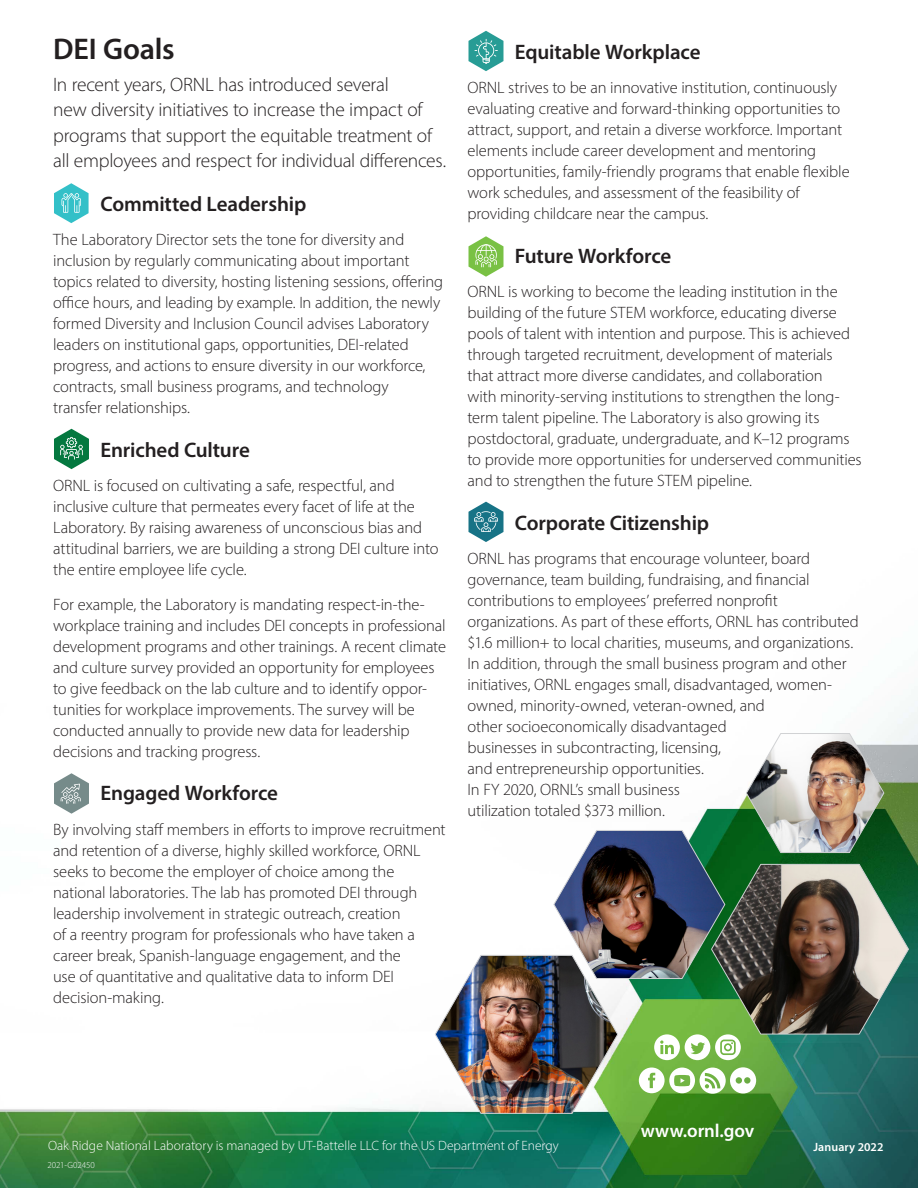
<style>
.page{position:relative;width:918px;height:1188px;background:#fff}
.page>*{position:absolute;margin:0;border:0;box-sizing:border-box;transform-origin:0 0}
.body_text{font:600 30px "Myriad Pro";letter-spacing:-.005em;color:#231f20}
.Subhead{font:600 21px "Myriad Pro";letter-spacing:-.005em;color:#231f20}
.body_text-2{font:300 19.5px/25.5px "Myriad Pro";letter-spacing:-.015em;color:#231f20}
.subtitle{font:600 18.75px "Myriad Pro";letter-spacing:-.005em;color:#fff}
.body_text-3{font:300 16.5px/21px "Myriad Pro";letter-spacing:-.01em;color:#231f20}
.body_text-4{font:300 13.5px "Myriad Pro";color:#fff}
.body_text-5{font:600 12px "Myriad Pro";letter-spacing:.01em;color:#fff}
.body_text-6{font:300 9px "Myriad Pro";letter-spacing:-.015em;color:#fff}
</style>
<div class="page">
<img style="left:0;top:30px;width:918px;height:1158px">
<svg style="left:54px;top:183px;width:35px;height:40px"></svg>
<svg style="left:469px;top:236px;width:34px;height:41px"></svg>
<svg style="left:469px;top:502px;width:34px;height:40px"></svg>
<svg style="left:54px;top:773px;width:35px;height:41px"></svg>
<svg style="left:54px;top:429px;width:35px;height:40px"></svg>
<svg style="left:469px;top:31px;width:34px;height:40px"></svg>
<img style="left:434px;top:732px;width:475px;height:382px">
<p class="body_text" style="left:53px;top:29px;width:123px">DEI Goals</p>
<p class="body_text-2" style="left:53px;top:71px;width:395px">In recent years, ORNL has introduced several<br>new diversity initiatives to increase the impact of programs that support the equitable treatment of all employees and respect for individual differences.</p>
<p class="Subhead" style="left:100px;top:190px;width:207px">Committed Leadership</p>
<p class="body_text-3" style="left:53px;top:229px;width:392px">The Laboratory Director sets the tone for diversity and inclusion by regularly communicating about important topics related to diversity, hosting listening sessions, offering office hours, and leading by example. In addition, the newly formed Diversity and Inclusion Council advises Laboratory leaders on institutional gaps, opportunities, DEI-related progress, and actions to ensure diversity in our workforce, contracts, small business programs, and technology<br>transfer relationships.</p>
<p class="Subhead" style="left:100px;top:436px;width:151px">Enriched Culture</p>
<p class="body_text-3" style="left:53px;top:475px;width:387px">ORNL is focused on cultivating a safe, respectful, and inclusive culture that permeates every facet of life at the Laboratory. By raising awareness of unconscious bias and attitudinal barriers, we are building a strong DEI culture into the entire employee life cycle.</p>
<p class="body_text-3" style="left:53px;top:594px;width:394px">For example, the Laboratory is mandating respect-in-the&shy;workplace training and includes DEI concepts in professional development programs and other trainings. A recent climate and culture survey provided an opportunity for employees to give feedback on the lab culture and to identify oppor&shy;tunities for workplace improvements. The survey will be conducted annually to provide new data for leadership decisions and tracking progress.</p>
<p class="Subhead" style="left:100px;top:780px;width:179px">Engaged Workforce</p>
<p class="body_text-3" style="left:53px;top:819px;width:394px">By involving staff members in efforts to improve recruitment and retention of a diverse, highly skilled workforce, ORNL seeks to become the employer of choice among the national laboratories. The lab has promoted DEI through leadership involvement in strategic outreach, creation<br>of a reentry program for professionals who have taken a career break, Spanish-language engagement, and the<br>use of quantitative and qualitative data to inform DEI decision-making.</p>
<p class="Subhead" style="left:515px;top:38px;width:187px">Equitable Workplace</p>
<p class="body_text-3" style="left:468px;top:77px;width:384px">ORNL strives to be an innovative institution, continuously evaluating creative and forward-thinking opportunities to attract, support, and retain a diverse workforce. Important elements include career development and mentoring opportunities, family-friendly programs that enable flexible work schedules, and assessment of the feasibility of providing childcare near the campus.</p>
<p class="Subhead" style="left:515px;top:242px;width:158px">Future Workforce</p>
<p class="body_text-3" style="left:468px;top:281px;width:396px">ORNL is working to become the leading institution in the building of the future STEM workforce, educating diverse pools of talent with intention and purpose. This is achieved through targeted recruitment, development of materials that attract more diverse candidates, and collaboration<br>with minority-serving institutions to strengthen the long&shy;term talent pipeline. The Laboratory is also growing its postdoctoral, graduate, undergraduate, and K–12 programs to provide more opportunities for underserved communities and to strengthen the future STEM pipeline.</p>
<p class="Subhead" style="left:515px;top:509px;width:196px">Corporate Citizenship</p>
<p class="body_text-3" style="left:468px;top:548px;width:393px">ORNL has programs that encourage volunteer, board governance, team building, fundraising, and financial contributions to employees’ preferred nonprofit organizations. As part of these efforts, ORNL has contributed $1.6 million+ to local charities, museums, and organizations.<br>In addition, through the small business program and other initiatives, ORNL engages small, disadvantaged, women&shy;owned, minority-owned, veteran-owned, and<br>other socioeconomically disadvantaged<br>businesses in subcontracting, licensing,<br>and entrepreneurship opportunities.<br>In FY 2020, ORNL’s small business<br>utilization totaled $373 million.</p>
<p class="subtitle" style="left:641px;top:1119px;width:115px">www.ornl.gov</p>
<p class="body_text-4" style="left:48px;top:1137px;width:512px">Oak Ridge National Laboratory is managed by UT-Battelle LLC for the US Department of Energy</p>
<p class="body_text-5" style="left:813px;top:1139px;width:72px">January 2022</p>
<p class="body_text-6" style="left:48px;top:1159px;width:49px">2021-G02450</p>
</div>
